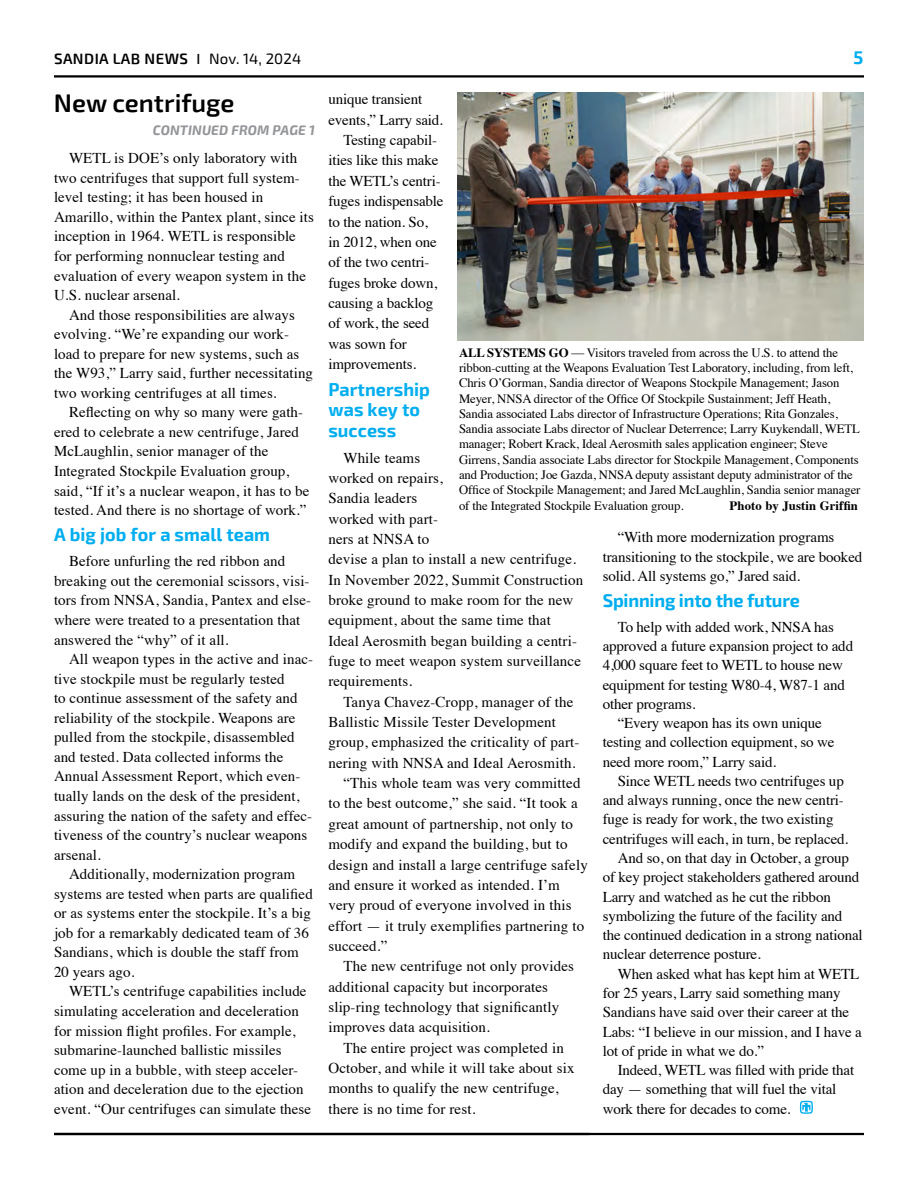
<style>
.page{position:relative;width:918px;height:1188px;background:#fff}
.page>*{position:absolute;margin:0;border:0;box-sizing:border-box;transform-origin:0 0}
.Table_of_Contents{font:600 25.5px "Exo 2";color:#000}
.Body_Head_1{font:700 18px/20.4px "Exo 2";letter-spacing:.005em;color:#00aeef}
.Body{font:15px/19.5px "Times";letter-spacing:.005em;color:#000}
.t1{font:600 15px "Exo 2";letter-spacing:.03em;color:#000}
.Table_of_Contents-2{font:italic 700 13.5px "Exo 2";letter-spacing:.01em;color:#939598}
.Table_of_Contents-3{font:12.75px/15.3px "Times";letter-spacing:-.01em;color:#000}
.Table_of_Contents-4{font:700 12.75px "Times";letter-spacing:.01em;color:#000}
.s1{font-family:"Times";font-weight:700}
.s2{font-weight:400}
.s3{font-weight:700}
.s4{font-family:"Times New Roman"}
</style>
<div class="page">
<hr style="left:54px;top:1133px;width:810px;height:2px;background:#000">
<hr style="left:54px;top:75px;width:810px;height:3px;background:#000">
<svg style="left:800px;top:1101px;width:13px;height:13px"></svg>
<img style="left:457px;top:93px;width:407px;height:247px">
<p class="t1" style="left:54px;top:50px;width:249px">SANDIA LAB NEWS <span class="s1">|</span> <span class="s2">Nov. 14, 2024</span></p>
<p class="Body_Head_1" style="left:854px;top:47px;width:11px">5</p>
<p class="Table_of_Contents" style="left:54px;top:88px;width:182px">New centrifuge</p>
<p class="Table_of_Contents-2" style="left:153px;top:122px;width:163px">CONTINUED FROM PAGE 1</p>
<p class="Body" style="left:54px;top:147px;width:261px;text-indent:15px">WETL is DOE’s only laboratory with two centrifuges that support full system&shy;level testing; it has been housed in Amarillo, within the Pantex plant, since its inception in 1964. WETL is responsible for performing nonnuclear testing and evaluation of every weapon system in the U.S. nuclear arsenal.</p>
<p class="Body" style="left:54px;top:304px;width:261px;text-indent:15px">And those responsibilities are always evolving. “We’re expanding our work&shy;load to prepare for new systems, such as the W93,” Larry said, further necessitating two working centrifuges at all times.</p>
<p class="Body" style="left:54px;top:401px;width:257px;text-indent:15px">Reflecting on why so many were gath&shy;ered to celebrate a new centrifuge, Jared McLaughlin, senior manager of the Integrated Stockpile Evaluation group, said, “If it’s a nuclear weapon, it has to be tested. And there is no shortage of work.”</p>
<p class="Body_Head_1" style="left:54px;top:524px;width:218px">A big job for a small team</p>
<p class="Body" style="left:54px;top:550px;width:259px;text-indent:15px">Before unfurling the red ribbon and breaking out the ceremonial scissors, visi&shy;tors from NNSA, Sandia, Pantex and else&shy;where were treated to a presentation that answered the “why” of it all.</p>
<p class="Body" style="left:54px;top:648px;width:261px;text-indent:15px">All weapon types in the active and inac&shy;tive stockpile must be regularly tested<br>to continue assessment of the safety and reliability of the stockpile. Weapons are pulled from the stockpile, disassembled and tested. Data collected informs the Annual Assessment Report, which even&shy;tually lands on the desk of the president, assuring the nation of the safety and effec&shy;tiveness of the country’s nuclear weapons arsenal.</p>
<p class="Body" style="left:54px;top:863px;width:260px;text-indent:15px">Additionally, modernization program systems are tested when parts are qualified or as systems enter the stockpile. It’s a big job for a remarkably dedicated team of 36<br>Sandians, which is double the staff from 20 years ago.</p>
<p class="Body" style="left:54px;top:980px;width:259px;text-indent:15px">WETL’s centrifuge capabilities include simulating acceleration and deceleration for mission flight profiles. For example, submarine-launched ballistic missiles come up in a bubble, with steep acceler&shy;ation and deceleration due to the ejection event. “Our centrifuges can simulate these</p>
<p class="Body" style="left:328px;top:88px;width:116px;line-height:20.4px">unique transient events,” Larry said.</p>
<p class="Body" style="left:328px;top:129px;width:117px;line-height:20.4px;text-indent:15px">Testing capabil&shy;ities like this make the WETL’s centri&shy;fuges indispensable to the nation. So,<br>in 2012, when one of the two centri&shy;fuges broke down, causing a backlog of work, the seed was sown for improvements.</p>
<p class="Body_Head_1" style="left:328px;top:379px;width:103px">Partnership was key to success</p>
<p class="Body" style="left:328px;top:446px;width:256px;line-height:20.4px;text-indent:15px">While teams<br>worked on repairs,<br>Sandia leaders<br>worked with part-<br>ners at NNSA to<br>devise a plan to install a new centrifuge.<br>In November 2022, Summit Construction broke ground to make room for the new equipment, about the same time that<br>Ideal Aerosmith began building a centri&shy;fuge to meet weapon system surveillance requirements.</p>
<p class="Body" style="left:328px;top:690px;width:253px;line-height:20.4px;text-indent:15px">Tanya Chavez-Cropp, manager of the Ballistic Missile Tester Development group, emphasized the criticality of part&shy;nering with NNSA and Ideal Aerosmith.</p>
<p class="Body" style="left:328px;top:772px;width:261px;line-height:20.4px;text-indent:15px">“This whole team was very committed to the best outcome,” she said. “It took a great amount of partnership, not only to modify and expand the building, but to design and install a large centrifuge safely and ensure it worked as intended. I’m very proud of everyone involved in this effort — it truly exemplifies partnering to succeed.”</p>
<p class="Body" style="left:328px;top:955px;width:247px;line-height:20.4px;text-indent:15px">The new centrifuge not only provides additional capacity but incorporates slip-ring technology that significantly improves data acquisition.</p>
<p class="Body" style="left:328px;top:1036px;width:248px;line-height:20.4px;text-indent:15px">The entire project was completed in October, and while it will take about six months to qualify the new centrifuge, there is no time for rest.</p>
<p class="Table_of_Contents-3" style="left:459px;top:344px;width:403px"><span class="s3">ALL SYSTEMS GO</span> <span class="s4">—</span> Visitors traveled from across the U.S. to attend the ribbon-cutting at the Weapons Evaluation Test Laboratory, including, from left, Chris O’Gorman, Sandia director of Weapons Stockpile Management; Jason Meyer, NNSA director of the Office Of Stockpile Sustainment; Jeff Heath, Sandia associated Labs director of Infrastructure Operations; Rita Gonzales, Sandia associate Labs director of Nuclear Deterrence; Larry Kuykendall, WETL manager; Robert Krack, Ideal Aerosmith sales application engineer; Steve Girrens, Sandia associate Labs director for Stockpile Management, Components and Production; Joe Gazda, NNSA deputy assistant deputy administrator of the Office of Stockpile Management; and Jared McLaughlin, Sandia senior manager of the Integrated Stockpile Evaluation group.</p>
<p class="Table_of_Contents-4" style="left:730px;top:493px;width:130px">Photo by Justin Griffin</p>
<p class="Body" style="left:603px;top:526px;width:261px;text-indent:15px">“With more modernization programs transitioning to the stockpile, we are booked solid. All systems go,” Jared said.</p>
<p class="Body_Head_1" style="left:603px;top:589px;width:199px">Spinning into the future</p>
<p class="Body" style="left:603px;top:616px;width:252px;text-indent:15px">To help with added work, NNSA has approved a future expansion project to add 4,000 square feet to WETL to house new equipment for testing W80-4, W87-1 and other programs.</p>
<p class="Body" style="left:603px;top:712px;width:233px;text-indent:15px">“Every weapon has its own unique testing and collection equipment, so we need more room,” Larry said.</p>
<p class="Body" style="left:603px;top:770px;width:247px;text-indent:15px">Since WETL needs two centrifuges up and always running, once the new centri&shy;fuge is ready for work, the two existing centrifuges will each, in turn, be replaced.</p>
<p class="Body" style="left:603px;top:847px;width:262px;text-indent:15px">And so, on that day in October, a group of key project stakeholders gathered around Larry and watched as he cut the ribbon symbolizing the future of the facility and the continued dedication in a strong national nuclear deterrence posture.</p>
<p class="Body" style="left:603px;top:963px;width:261px;text-indent:15px">When asked what has kept him at WETL for 25 years, Larry said something many Sandians have said over their career at the Labs: “I believe in our mission, and I have a lot of pride in what we do.”</p>
<p class="Body" style="left:603px;top:1059px;width:253px;text-indent:15px">Indeed, WETL was filled with pride that day — something that will fuel the vital work there for decades to come.</p>
</div>
